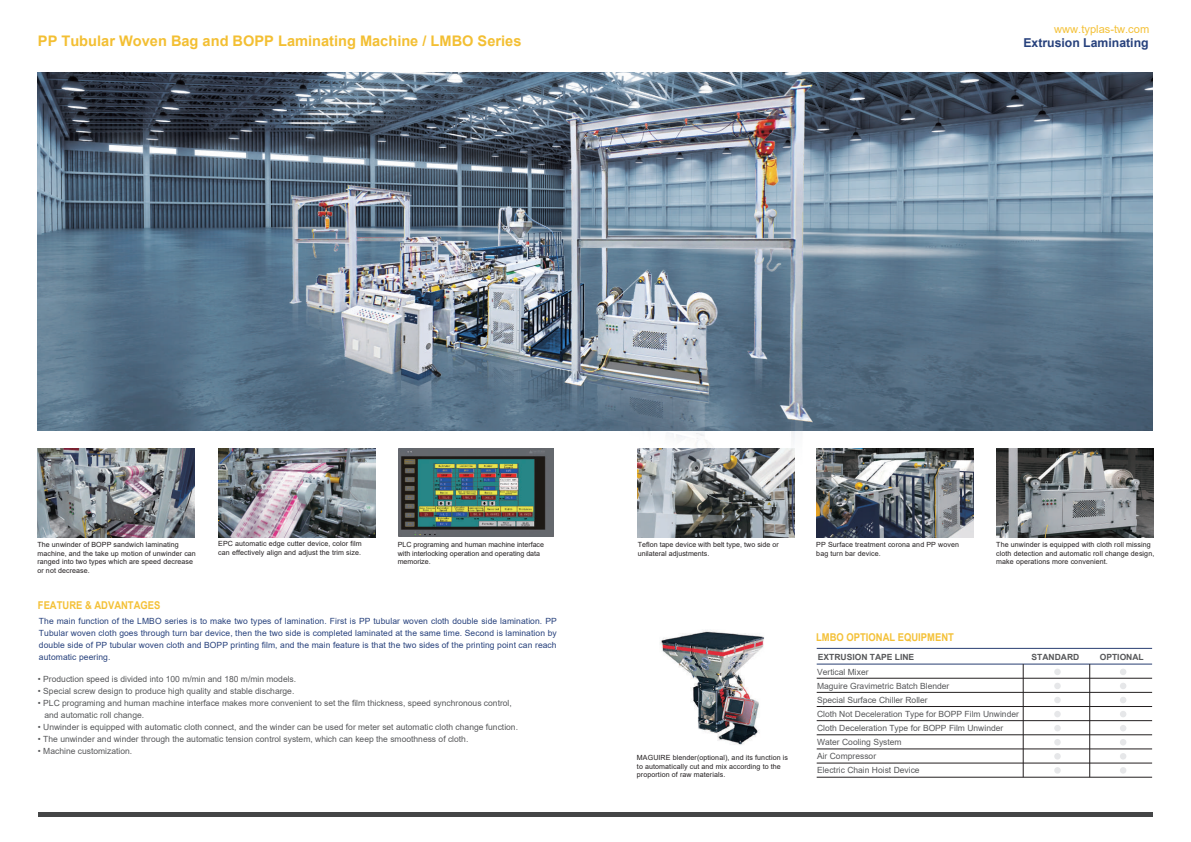
<style>
.page{position:relative;width:1191px;height:842px;background:#fff}
.page>*{position:absolute;margin:0;border:0;box-sizing:border-box;transform-origin:0 0}
.t1{font:700 14.6px "Arial";color:#f3bf33}
.t2{font:700 12.2px "Arial";color:#27417c}
.t3{font:11.1px "Arial";color:#f4c138}
.t4{font:700 10.7px "Arial";color:#f4c138;scale:.88 1}
.t5{font:8.5px/14px "Arial";color:#57585a}
.t6{font:8.5px/12px "Arial";letter-spacing:.01em;color:#27417c;text-align:justify}
.t7{font:700 8.5px "Arial";color:#57585a}
.t8{font:7.1px/8.5px "Arial";letter-spacing:.015em;color:#231f20}
</style>
<div class="page">
<img style="left:38px;top:72px;width:1114px;height:359px">
<hr style="left:38px;top:812px;width:1114px;height:4px;background:#454647">
<img style="left:638px;top:498px;width:157px;height:39px">
<img style="left:816px;top:448px;width:157px;height:89px">
<img style="left:996px;top:448px;width:157px;height:89px">
<img style="left:218px;top:448px;width:157px;height:89px">
<img style="left:399px;top:498px;width:155px;height:39px">
<hr style="left:816px;top:664px;width:336px;height:1px;background:#283e72">
<hr style="left:816px;top:648px;width:336px;height:1px;background:#283e72">
<hr style="left:816px;top:678px;width:336px;height:1px;background:#231f20">
<hr style="left:816px;top:692px;width:336px;height:1px;background:#231f20">
<hr style="left:816px;top:706px;width:336px;height:1px;background:#231f20">
<hr style="left:816px;top:720px;width:336px;height:1px;background:#231f20">
<hr style="left:816px;top:734px;width:336px;height:1px;background:#231f20">
<hr style="left:816px;top:749px;width:336px;height:1px;background:#231f20">
<hr style="left:816px;top:763px;width:336px;height:1px;background:#231f20">
<hr style="left:816px;top:777px;width:336px;height:1px;background:#231f20">
<hr style="left:1023px;top:664px;width:1px;height:113px;background:#231f20">
<hr style="left:1089px;top:664px;width:1px;height:113px;background:#231f20">
<div style="left:1119px;top:669px;width:7px;height:6px;background:#e6e7e9;border-radius:50%"></div>
<div style="left:1119px;top:683px;width:7px;height:6px;background:#e6e7e9;border-radius:50%"></div>
<div style="left:1119px;top:697px;width:7px;height:6px;background:#e6e7e9;border-radius:50%"></div>
<div style="left:1119px;top:711px;width:7px;height:6px;background:#e6e7e9;border-radius:50%"></div>
<div style="left:1119px;top:725px;width:7px;height:6px;background:#e6e7e9;border-radius:50%"></div>
<div style="left:1119px;top:739px;width:7px;height:6px;background:#e6e7e9;border-radius:50%"></div>
<div style="left:1119px;top:753px;width:7px;height:6px;background:#e6e7e9;border-radius:50%"></div>
<div style="left:1119px;top:767px;width:7px;height:7px;background:#e6e7e9;border-radius:50%"></div>
<svg style="left:1054px;top:669px;width:6px;height:6px"></svg>
<svg style="left:1054px;top:683px;width:6px;height:6px"></svg>
<svg style="left:1054px;top:697px;width:6px;height:6px"></svg>
<svg style="left:1054px;top:711px;width:6px;height:6px"></svg>
<svg style="left:1054px;top:725px;width:6px;height:6px"></svg>
<svg style="left:1054px;top:739px;width:6px;height:6px"></svg>
<svg style="left:1054px;top:753px;width:6px;height:6px"></svg>
<div style="left:1054px;top:767px;width:6px;height:7px;background:#e6e7e9;border-radius:50%"></div>
<img style="left:660px;top:630px;width:104px;height:115px">
<img style="left:37px;top:448px;width:158px;height:89px">
<img style="left:266px;top:72px;width:568px;height:426px">
<h1 class="t1" style="left:38px;top:31px;width:485px">PP Tubular Woven Bag and BOPP Laminating Machine / LMBO Series</h1>
<h3 class="t3" style="left:1054px;top:21px;width:96px">www.typlas-tw.com</h3>
<h2 class="t2" style="left:1023px;top:34px;width:127px">Extrusion Laminating</h2>
<p class="t8" style="left:37px;top:541px;width:160px">The unwinder of BOPP sandwich laminating machine, and the take up motion of unwinder can ranged into two types which are speed decrease or not decrease.</p>
<p class="t4" style="left:38px;top:597px;width:141px">FEATURE &amp; ADVANTAGES</p>
<p class="t8" style="left:218px;top:540px;width:145px">EPC automatic edge cutter device, color film can effectively align and adjust the trim size.</p>
<p class="t8" style="left:398px;top:541px;width:148px">PLC programing and human machine interface with interlocking operation and operating data memorize.</p>
<p class="t6" style="left:39px;top:615px;width:519px">The main function of the LMBO series is to make two types of lamination. First is PP tubular woven cloth double side lamination. PP Tubular woven cloth goes through turn bar device, then the two side is completed laminated at the same time. Second is lamination by double side of PP tubular woven cloth and BOPP printing film, and the main feature is that the two sides of the printing point can reach automatic peering.</p>
<p class="t5" style="left:38px;top:672px;width:260px">• Production speed is divided into 100 m/min and 180 m/min models.</p>
<p class="t5" style="left:38px;top:684px;width:258px">• Special screw design to produce high quality and stable discharge.</p>
<p class="t5" style="left:44px;top:697px;width:469px;line-height:12px;text-indent:-6px">• PLC programing and human machine interface makes more convenient to set the film thickness, speed synchronous control, and automatic roll change.</p>
<p class="t5" style="left:38px;top:720px;width:481px">• Unwinder is equipped with automatic cloth connect, and the winder can be used for meter set automatic cloth change function.</p>
<p class="t5" style="left:38px;top:732px;width:432px">• The unwinder and winder through the automatic tension control system, which can keep the smoothness of cloth.</p>
<p class="t5" style="left:38px;top:744px;width:96px">• Machine customization.</p>
<p class="t8" style="left:638px;top:541px;width:143px">Teflon tape device with belt type, two side or unilateral adjustments.</p>
<p class="t8" style="left:816px;top:541px;width:144px">PP Surface treatment corona and PP woven bag turn bar device.</p>
<p class="t8" style="left:996px;top:541px;width:160px">The unwinder is equipped with cloth roll missing cloth detection and automatic roll change design, make operations more convenient.</p>
<p class="t8" style="left:637px;top:754px;width:153px">MAGUIRE blender(optional), and its function is to automatically cut and mix according to the proportion of raw materials.</p>
<p class="t4" style="left:816px;top:629px;width:158px">LMBO OPTIONAL EQUIPMENT</p>
<p class="t7" style="left:818px;top:651px;width:98px">EXTRUSION TAPE LINE</p>
<p class="t5" style="left:817px;top:665px;width:203px">Vertical Mixer<br>Maguire Gravimetric Batch Blender<br>Special Surface Chiller Roller<br>Cloth Not Deceleration Type for BOPP Film Unwinder<br>Cloth Deceleration Type for BOPP Film Unwinder<br>Water Cooling System<br>Air Compressor<br>Electric Chain Hoist Device</p>
<p class="t7" style="left:1031px;top:651px;width:49px">STANDARD</p>
<p class="t7" style="left:1099px;top:651px;width:45px">OPTIONAL</p>
</div>
